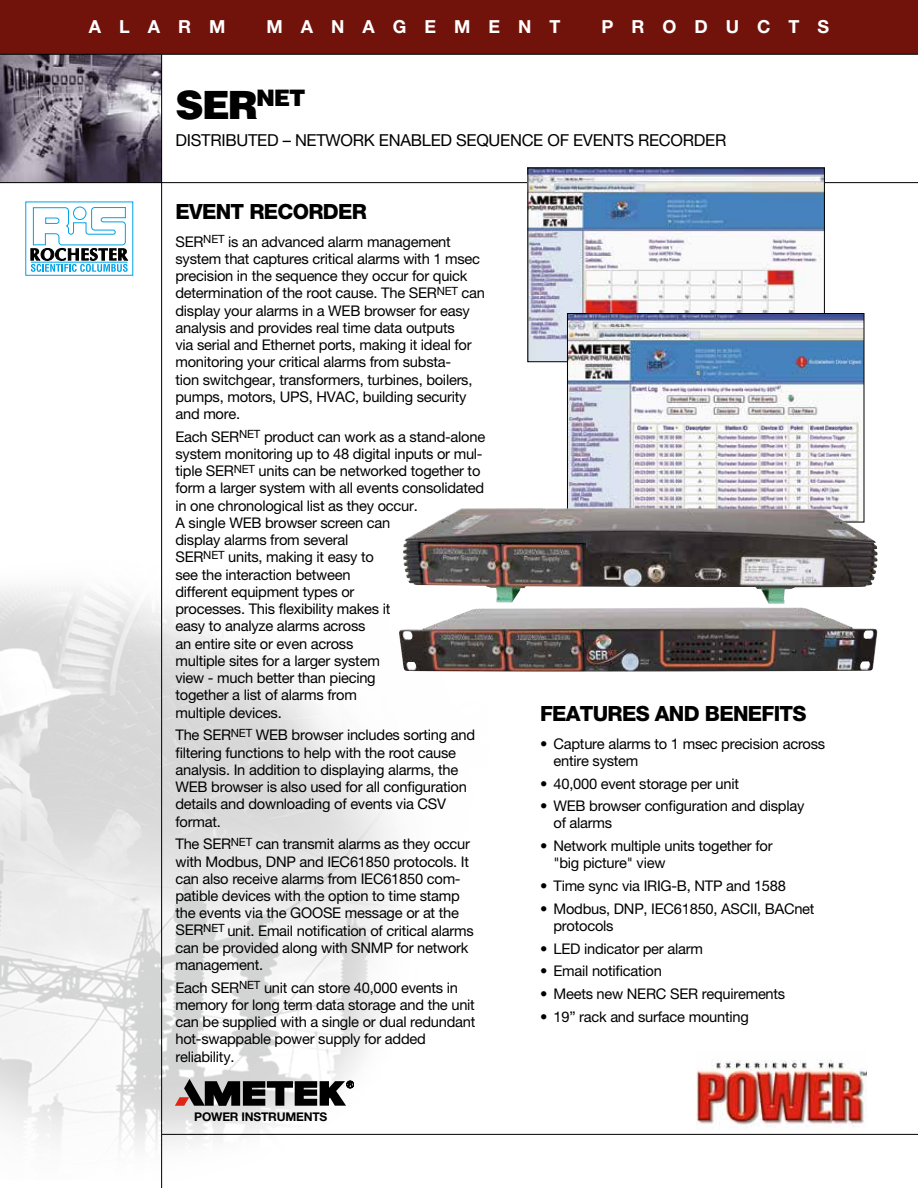
<style>
.page{position:relative;width:918px;height:1188px;background:#fff}
.page>*{position:absolute;margin:0;border:0;box-sizing:border-box;transform-origin:0 0}
.t1{font:900 39px "Helvetica";color:#000}
.t2{font:800 21px "Helvetica Neue";letter-spacing:-.035em;color:#000}
.t3{font:700 18px "Helvetica Neue";letter-spacing:1em;color:#fff}
.t4{font:16.5px "Helvetica Neue";letter-spacing:-.015em;color:#000}
.t5{font:14.7px/17.2px "Helvetica Neue";letter-spacing:-.015em;color:#000}
.t6{font:700 12px "Helvetica Neue";letter-spacing:-.015em;color:#000}
</style>
<div class="page">
<img style="left:0;top:55px;width:161px;height:127px">
<div style="left:25px;top:201px;width:108px;height:75px;border:1px solid #00a3e6"></div>
<svg style="left:30px;top:207px;width:98px;height:65px"></svg>
<hr style="left:31px;top:262px;width:96px;height:1px;background:#00a3e6">
<img style="left:0;top:473px;width:488px;height:715px">
<div style="left:0;top:0;width:918px;height:54px;background:#71130a"></div>
<hr style="left:0;top:182px;width:918px;height:1px;background:#000">
<hr style="left:0;top:54px;width:918px;height:1px;background:#000">
<hr style="left:161px;top:54px;width:1px;height:1134px;background:#000">
<hr style="left:162px;top:1134px;width:756px;height:1px;background:#000">
<img style="left:696px;top:1059px;width:170px;height:70px">
<img style="left:530px;top:170px;width:293px;height:190px">
<img style="left:569px;top:315px;width:293px;height:193px">
<div style="left:567px;top:313px;width:297px;height:209px;border:1px solid #000"></div>
<img style="left:403px;top:508px;width:467px;height:96px">
<img style="left:399px;top:608px;width:478px;height:64px">
<svg style="left:175px;top:1079px;width:179px;height:27px;background:#5f5c5c"></svg>
<p class="t3" style="left:89px;top:15px;width:138px">ALARM</p>
<p class="t3" style="left:266px;top:15px;width:295px">MANAGEMENT</p>
<p class="t3" style="left:601px;top:15px;width:229px">PRODUCTS</p>
<h1 class="t1" style="left:176px;top:80px;width:132px">SER<sup>NET</sup></h1>
<p class="t4" style="left:176px;top:130px;width:552px">DISTRIBUTED – NETWORK ENABLED SEQUENCE OF EVENTS RECORDER</p>
<h2 class="t2" style="left:176px;top:199px;width:193px">EVENT RECORDER</h2>
<p class="t5" style="left:176px;top:233px;width:311px">SER<sup>NET</sup> is an advanced alarm management system that captures critical alarms with 1 msec precision in the sequence they occur for quick determination of the root cause. The SER<sup>NET</sup> can display your alarms in a WEB browser for easy analysis and provides real time data outputs<br>via serial and Ethernet ports, making it ideal for monitoring your critical alarms from substa-<br>tion switchgear, transformers, turbines, boilers, pumps, motors, UPS, HVAC, building security and more.</p>
<p class="t5" style="left:176px;top:428px;width:311px">Each SER<sup>NET</sup> product can work as a stand-alone system monitoring up to 48 digital inputs or mul&shy;tiple SER<sup>NET</sup> units can be networked together to form a larger system with all events consolidated in one chronological list as they occur.<br>A single WEB browser screen can<br>display alarms from several<br>SER<sup>NET</sup> units, making it easy to<br>see the interaction between<br>different equipment types or<br>processes. This flexibility makes it<br>easy to analyze alarms across<br>an entire site or even across<br>multiple sites for a larger system<br>view - much better than piecing<br>together a list of alarms from<br>multiple devices.</p>
<p class="t5" style="left:176px;top:726px;width:301px">The SER<sup>NET</sup> WEB browser includes sorting and filtering functions to help with the root cause analysis. In addition to displaying alarms, the WEB browser is also used for all configuration details and downloading of events via CSV format.</p>
<p class="t5" style="left:176px;top:835px;width:300px">The SER<sup>NET</sup> can transmit alarms as they occur with Modbus, DNP and IEC61850 protocols. It can also receive alarms from IEC61850 com&shy;patible devices with the option to time stamp the events via the GOOSE message or at the SER<sup>NET</sup> unit. Email notification of critical alarms can be provided along with SNMP for network management.</p>
<p class="t5" style="left:176px;top:979px;width:302px">Each SER<sup>NET</sup> unit can store 40,000 events in memory for long term data storage and the unit can be supplied with a single or dual redundant hot-swappable power supply for added reliability.</p>
<p class="t6" style="left:194px;top:1109px;width:134px">POWER INSTRUMENTS</p>
<h2 class="t2" style="left:540px;top:701px;width:268px">FEATURES AND BENEFITS</h2>
<p class="t5" style="left:554px;top:735px;width:273px;text-indent:-14px">• Capture alarms to 1 msec precision across entire system</p>
<p class="t5" style="left:540px;top:775px;width:201px">• 40,000 event storage per unit</p>
<p class="t5" style="left:554px;top:797px;width:252px;text-indent:-14px">• WEB browser configuration and display of alarms</p>
<p class="t5" style="left:554px;top:837px;width:221px;text-indent:-14px">• Network multiple units together for "big picture" view</p>
<p class="t5" style="left:540px;top:877px;width:247px">• Time sync via IRIG-B, NTP and 1588</p>
<p class="t5" style="left:554px;top:900px;width:263px;text-indent:-14px">• Modbus, DNP, IEC61850, ASCII, BACnet protocols</p>
<p class="t5" style="left:540px;top:940px;width:164px">• LED indicator per alarm</p>
<p class="t5" style="left:540px;top:962px;width:123px">• Email notification</p>
<p class="t5" style="left:540px;top:985px;width:247px">• Meets new NERC SER requirements</p>
<p class="t5" style="left:540px;top:1007px;width:210px">• 19” rack and surface mounting</p>
</div>
